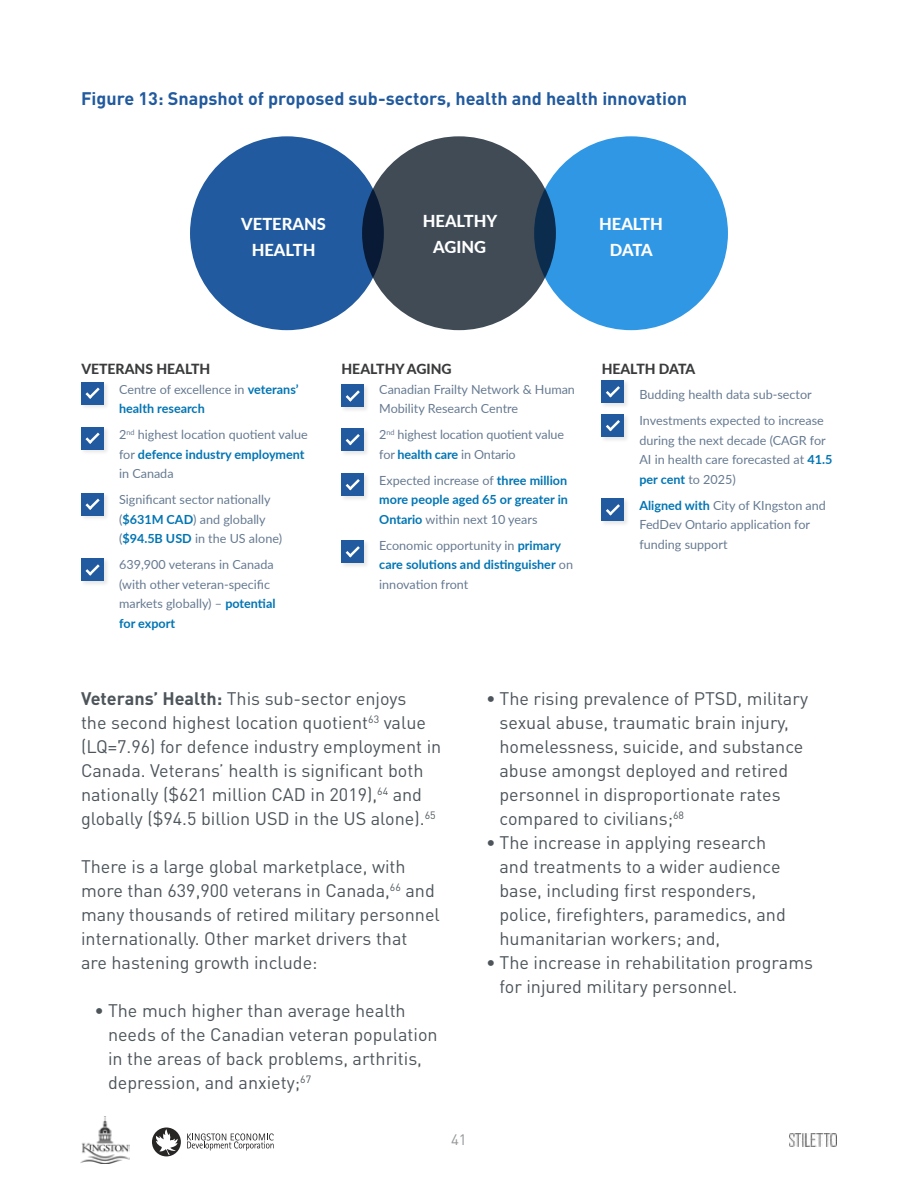
<style>
.page{position:relative;width:918px;height:1188px;background:#fff}
.page>*{position:absolute;margin:0;border:0;box-sizing:border-box;transform-origin:0 0}
.t1{font:18px/24px "DIN Pro";color:#4d555b}
.t2{font:700 18px "DIN Pro";color:#215a9e}
.t3{font:800 16.5px/25.7px "Lato";color:#fff;text-align:center}
.t4{font:15px "DIN Pro";color:#939598}
.t5{font:800 13.95px "Lato";color:#3a3b3c}
.t6{font:12.6px/19.6px "Lato";color:#667a91}
.t7{font:700 12.6px/19.6px "Lato";color:#0075b4}
.s1{font-weight:400;color:#667a91}
.s2{font-weight:700;color:#0075b4}
.s3{font-weight:700}
</style>
<div class="page">
<img style="left:80px;top:1116px;width:50px;height:48px">
<img style="left:790px;top:1134px;width:47px;height:12px">
<div style="left:152px;top:1128px;width:29px;height:28px;background:#282525;border-radius:50%"></div>
<svg style="left:156px;top:1129px;width:22px;height:26px"></svg>
<svg style="left:187px;top:1133px;width:87px;height:17px"></svg>
<div style="left:190px;top:136px;width:194px;height:194px;background:#215a9e;border-radius:50%"></div>
<div style="left:362px;top:136px;width:194px;height:194px;background:#404b56;border-radius:50%"></div>
<div style="left:534px;top:136px;width:194px;height:194px;background:#3097e5;border-radius:50%"></div>
<div style="left:601px;top:379px;width:29px;height:30px;background:#f3f3f3"></div>
<div style="left:602px;top:380px;width:22px;height:23px;background:#215a9e"></div>
<svg style="left:606px;top:386px;width:14px;height:11px"></svg>
<div style="left:601px;top:413px;width:29px;height:30px;background:#f3f3f3"></div>
<div style="left:602px;top:414px;width:22px;height:23px;background:#215a9e"></div>
<svg style="left:606px;top:420px;width:14px;height:11px"></svg>
<div style="left:601px;top:497px;width:29px;height:30px;background:#000;opacity:.1"></div>
<div style="left:602px;top:499px;width:22px;height:22px;background:#215a9e"></div>
<svg style="left:606px;top:504px;width:14px;height:11px"></svg>
<div style="left:80px;top:381px;width:30px;height:29px;background:#000;opacity:.1"></div>
<div style="left:81px;top:382px;width:23px;height:23px;background:#215a9e"></div>
<svg style="left:85px;top:388px;width:15px;height:11px"></svg>
<div style="left:80px;top:426px;width:30px;height:29px;background:#000;opacity:.1"></div>
<div style="left:81px;top:427px;width:23px;height:23px;background:#215a9e"></div>
<svg style="left:85px;top:433px;width:15px;height:11px"></svg>
<div style="left:80px;top:492px;width:30px;height:29px;background:#000;opacity:.1"></div>
<div style="left:81px;top:493px;width:23px;height:23px;background:#215a9e"></div>
<svg style="left:85px;top:499px;width:15px;height:11px"></svg>
<div style="left:80px;top:558px;width:30px;height:29px;background:#f3f3f3"></div>
<div style="left:81px;top:559px;width:23px;height:22px;background:#215a9e"></div>
<svg style="left:85px;top:564px;width:15px;height:12px"></svg>
<div style="left:340px;top:384px;width:30px;height:29px;background:#000;opacity:.1"></div>
<div style="left:342px;top:385px;width:22px;height:22px;background:#215a9e"></div>
<svg style="left:346px;top:390px;width:14px;height:12px"></svg>
<div style="left:340px;top:427px;width:30px;height:30px;background:#000;opacity:.1"></div>
<div style="left:342px;top:428px;width:22px;height:23px;background:#215a9e"></div>
<svg style="left:346px;top:434px;width:14px;height:11px"></svg>
<div style="left:340px;top:472px;width:30px;height:30px;background:#000;opacity:.1"></div>
<div style="left:342px;top:473px;width:22px;height:23px;background:#215a9e"></div>
<svg style="left:346px;top:479px;width:14px;height:11px"></svg>
<div style="left:340px;top:539px;width:30px;height:30px;background:#000;opacity:.1"></div>
<div style="left:342px;top:540px;width:22px;height:23px;background:#215a9e"></div>
<svg style="left:346px;top:546px;width:14px;height:11px"></svg>
<p class="t2" style="left:81px;top:86px;width:608px">Figure 13: Snapshot of proposed sub-sectors, health and health innovation</p>
<p class="t3" style="left:241px;top:211px;width:86px">VETERANS<br>HEALTH</p>
<p class="t3" style="left:423px;top:208px;width:76px">HEALTHY<br>AGING</p>
<p class="t3" style="left:599px;top:211px;width:65px">HEALTH<br>DATA</p>
<p class="t5" style="left:81px;top:359px;width:131px">VETERANS HEALTH</p>
<p class="t7" style="left:119px;top:379px;width:181px"><span class="s1">Centre of excellence in</span> veterans’ health research</p>
<p class="t6" style="left:119px;top:424px;width:190px">2<sup>nd</sup> highest location quotient value for <span class="s2">defence industry employment </span>in Canada</p>
<p class="t6" style="left:119px;top:489px;width:165px">Significant sector nationally (<span class="s2">$631M CAD</span>) and globally (<span class="s2">$94.5B USD</span> in the US alone)</p>
<p class="t6" style="left:119px;top:554px;width:158px">639,900 veterans in Canada (with other veteran-specific markets globally) – <span class="s2">potential for export</span></p>
<p class="t5" style="left:342px;top:359px;width:112px">HEALTHY AGING</p>
<p class="t6" style="left:379px;top:379px;width:197px">Canadian Frailty Network &amp; Human<br>Mobility Research Centre</p>
<p class="t6" style="left:379px;top:424px;width:186px">2<sup>nd</sup> highest location quotient value for <span class="s2">health care</span> in Ontario</p>
<p class="t7" style="left:379px;top:470px;width:190px;text-align:justify"><span class="s1">Expected increase of</span> three million more people aged 65 or greater in Ontario <span class="s1">within next 10 years</span></p>
<p class="t6" style="left:379px;top:535px;width:195px">Economic opportunity in <span class="s2">primary care solutions and distinguisher</span> on innovation front</p>
<p class="t5" style="left:602px;top:359px;width:95px">HEALTH DATA</p>
<p class="t6" style="left:639px;top:384px;width:174px">Budding health data sub-sector</p>
<p class="t6" style="left:639px;top:410px;width:194px">Investments expected to increase during the next decade (CAGR for<br>AI in health care forecasted at <span class="s2">41.5 per cent</span> to 2025)</p>
<p class="t6" style="left:639px;top:495px;width:188px"><span class="s2">Aligned with</span> City of KIngston and<br>FedDev Ontario application for funding support</p>
<p class="t1" style="left:81px;top:686px;width:362px"><span class="s3">Veterans’ Health:</span> This sub-sector enjoys<br>the second highest location quotient<sup>63</sup> value (LQ=7.96) for defence industry employment in Canada. Veterans’ health is significant both nationally ($621 million CAD in 2019),<sup>64</sup> and globally ($94.5 billion USD in the US alone).<sup>65</sup></p>
<p class="t1" style="left:81px;top:854px;width:360px">There is a large global marketplace, with more than 639,900 veterans in Canada,<sup>66</sup> and many thousands of retired military personnel internationally. Other market drivers that<br>are hastening growth include:</p>
<p class="t1" style="left:108px;top:998px;width:331px;text-indent:-14px">• The much higher than average health needs of the Canadian veteran population in the areas of back problems, arthritis, depression, and anxiety;<sup>67</sup></p>
<p class="t4" style="left:451px;top:1130px;width:17px">41</p>
<p class="t1" style="left:500px;top:686px;width:310px;text-indent:-14px">• The rising prevalence of PTSD, military sexual abuse, traumatic brain injury, homelessness, suicide, and substance abuse amongst deployed and retired personnel in disproportionate rates compared to civilians;<sup>68</sup></p>
<p class="t1" style="left:500px;top:830px;width:288px;text-indent:-14px">• The increase in applying research and treatments to a wider audience base, including first responders, police, firefighters, paramedics, and humanitarian workers; and,</p>
<p class="t1" style="left:500px;top:950px;width:315px;text-indent:-14px">• The increase in rehabilitation programs for injured military personnel.</p>
</div>
